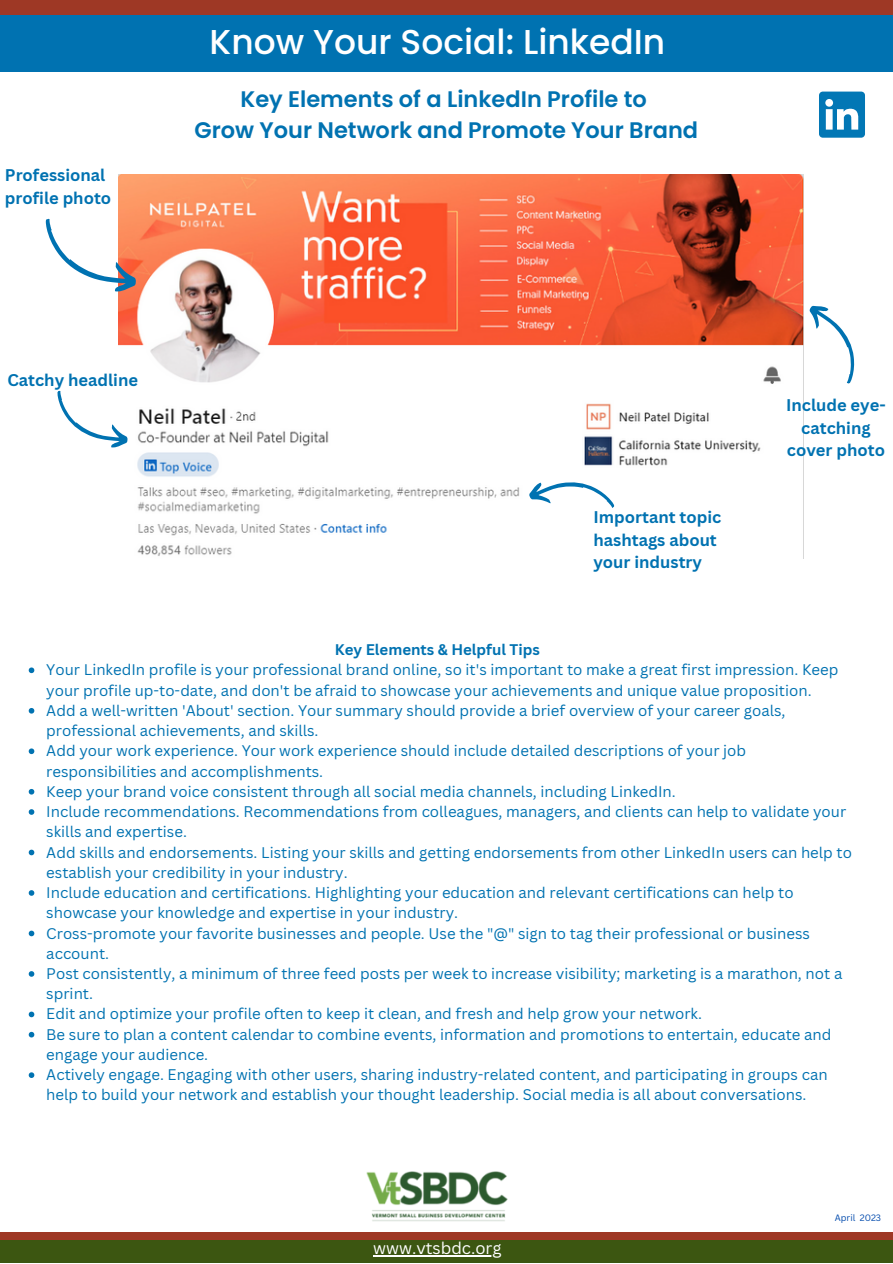
<style>
.page{position:relative;width:893px;height:1264px;background:#fff}
.page>*{position:absolute;margin:0;border:0;box-sizing:border-box;transform-origin:0 0}
.t1{font:500 34.5px "Poppins";color:#fff}
.t2{font:600 22.5px/31.5px "Poppins";color:#0072b1;text-align:center}
.t3{font:700 16.5px/22.5px "Canva Sans";color:#0072b1}
.t4{font:16.5px "Canva Sans";color:#fff}
.t5{font:15px/20.2px "Canva Sans";color:#0072b1}
.t6{font:700 15px "Canva Sans";color:#0072b1}
.t7{font:9px "Canva Sans";color:#004aad}
</style>
<div class="page">
<div style="left:0;top:14px;width:892px;height:58px;background:#0072b1"></div>
<img style="left:366px;top:1171px;width:142px;height:51px">
<div style="left:0;top:1232px;width:892px;height:24px;background:#9e3825"></div>
<div style="left:0;top:1240px;width:892px;height:22px;background:#3c5611"></div>
<div style="left:0;top:0;width:892px;height:15px;background:#9e3825"></div>
<svg style="left:819px;top:92px;width:46px;height:46px"></svg>
<svg style="left:29px;top:667px;width:5px;height:6px"></svg>
<svg style="left:29px;top:708px;width:5px;height:5px"></svg>
<svg style="left:29px;top:748px;width:5px;height:6px"></svg>
<svg style="left:29px;top:789px;width:5px;height:5px"></svg>
<svg style="left:29px;top:809px;width:5px;height:5px"></svg>
<svg style="left:29px;top:849px;width:5px;height:6px"></svg>
<svg style="left:29px;top:890px;width:5px;height:5px"></svg>
<svg style="left:29px;top:930px;width:5px;height:6px"></svg>
<svg style="left:29px;top:971px;width:5px;height:5px"></svg>
<svg style="left:29px;top:1011px;width:5px;height:6px"></svg>
<svg style="left:29px;top:1031px;width:5px;height:6px"></svg>
<svg style="left:29px;top:1072px;width:5px;height:5px"></svg>
<hr style="left:373px;top:1255px;width:128px;height:1px;background:#fff">
<img style="left:118px;top:175px;width:685px;height:381px">
<svg style="left:45px;top:217px;width:97px;height:85px"></svg>
<svg style="left:57px;top:389px;width:75px;height:66px"></svg>
<svg style="left:803px;top:298px;width:52px;height:86px"></svg>
<svg style="left:528px;top:479px;width:87px;height:29px"></svg>
<p class="t3" style="left:5px;top:164px;width:108px">Professional profile photo</p>
<h1 class="t1" style="left:209px;top:18px;width:457px">Know Your Social: LinkedIn</h1>
<h2 class="t2" style="left:194px;top:83px;width:505px">Key Elements of a LinkedIn Profile to<br>Grow Your Network and Promote Your Brand</h2>
<p class="t3" style="left:7px;top:368px;width:132px">Catchy headline</p>
<p class="t6" style="left:335px;top:639px;width:206px">Key Elements &amp; Helpful Tips</p>
<p class="t3" style="left:593px;top:505px;width:129px">Important topic hashtags about your industry</p>
<p class="t3" style="left:786px;top:393px;width:101px;text-align:center">Include eye&shy;catching cover photo</p>
<p class="t5" style="left:46px;top:659px;width:807px">Your LinkedIn profile is your professional brand online, so it's important to make a great first impression. Keep your profile up-to-date, and don't be afraid to showcase your achievements and unique value proposition.<br>Add a well-written 'About' section. Your summary should provide a brief overview of your career goals, professional achievements, and skills.<br>Add your work experience. Your work experience should include detailed descriptions of your job responsibilities and accomplishments.<br>Keep your brand voice consistent through all social media channels, including LinkedIn.<br>Include recommendations. Recommendations from colleagues, managers, and clients can help to validate your skills and expertise.<br>Add skills and endorsements. Listing your skills and getting endorsements from other LinkedIn users can help to establish your credibility in your industry.<br>Include education and certifications. Highlighting your education and relevant certifications can help to showcase your knowledge and expertise in your industry.<br>Cross-promote your favorite businesses and people. Use the "@" sign to tag their professional or business account.<br>Post consistently, a minimum of three feed posts per week to increase visibility; marketing is a marathon, not a sprint.<br>Edit and optimize your profile often to keep it clean, and fresh and help grow your network.<br>Be sure to plan a content calendar to combine events, information and promotions to entertain, educate and engage your audience.<br>Actively engage. Engaging with other users, sharing industry-related content, and participating in groups can help to build your network and establish your thought leadership. Social media is all about conversations.</p>
<p class="t4" style="left:373px;top:1236px;width:130px">www.vtsbdc.org</p>
<p class="t7" style="left:834px;top:1211px;width:48px">April 2023</p>
</div>
